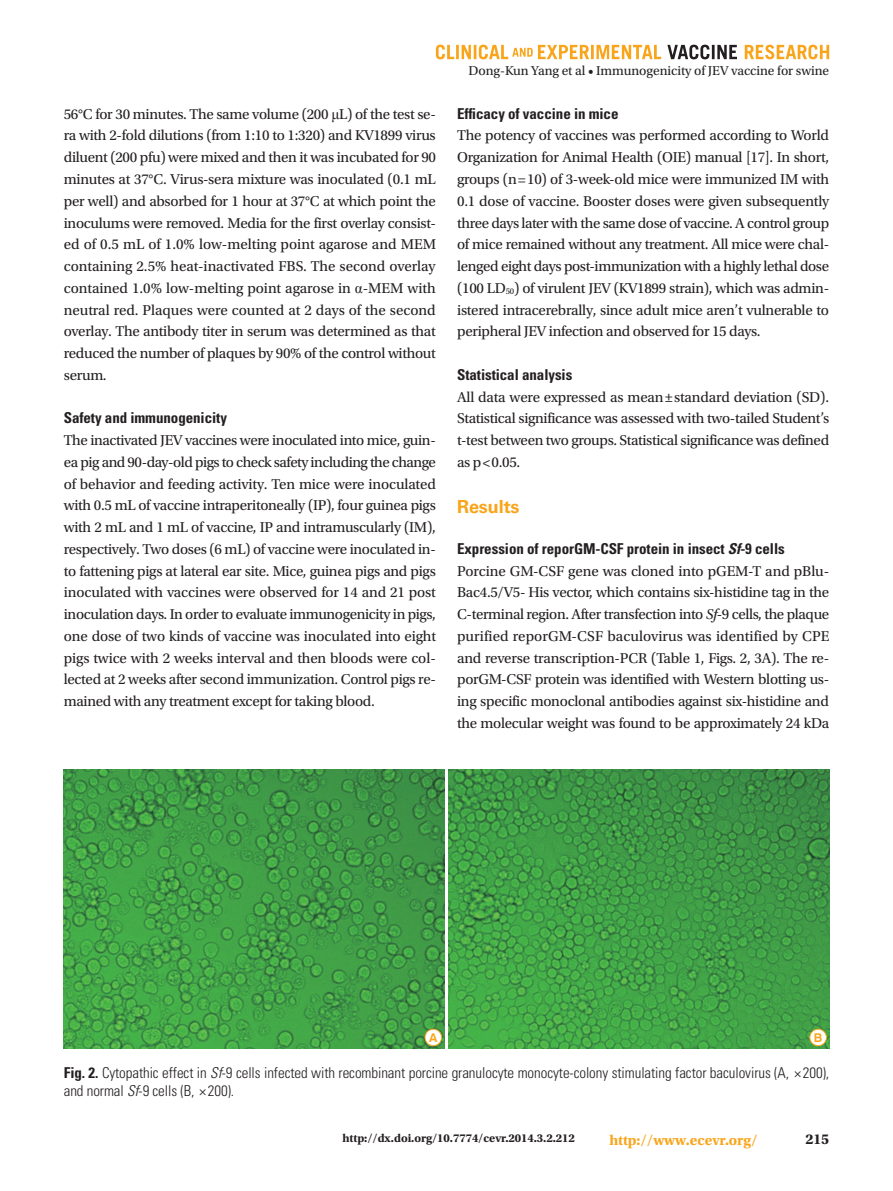
<style>
.page{position:relative;width:893px;height:1191px;background:#fff}
.page>*{position:absolute;margin:0;border:0;box-sizing:border-box;transform-origin:0 0}
.CVER_대제목{font:700 18px "Univers LT Std";letter-spacing:-.005em;color:#f9a51b}
.CVER_본문{font:15px/21.8px "Utopia Std";letter-spacing:-.02em;color:#231f20;text-align:justify}
.CVER_표그림캡션{font:300 condensed 15px/18px "Univers LT Std";letter-spacing:-.005em;color:#231f20}
.CVER_중제목{font:700 condensed 15px "Univers LT Std";letter-spacing:-.005em;color:#231f20}
.t1{font:700 15px "Utopia Std";letter-spacing:-.005em;color:#f9a51b}
.t2{font:700 15px "Utopia Std";color:#231f20}
.t3{font:13.5px "Utopia Std";letter-spacing:-.005em;color:#231f20}
.t4{font:700 12.15px "Swiss 721 BT";color:#f9a51b}
.t5{font:700 12px "Utopia Std";letter-spacing:-.005em;color:#231f20}
.s1{font-family:"Times New Roman"}
.s2{font-size:8.7px}
.s3{font-style:italic}
.s4{font-weight:700}
</style>
<div class="page">
<svg style="left:745px;top:45px;width:84px;height:14px"></svg>
<svg style="left:667px;top:45px;width:70px;height:14px"></svg>
<svg style="left:436px;top:45px;width:225px;height:14px"></svg>
<img style="left:64px;top:770px;width:380px;height:278px">
<img style="left:449px;top:770px;width:380px;height:278px">
<div style="left:425px;top:1029px;width:17px;height:16px;background:#fff;border-radius:50%"></div>
<div style="left:425px;top:1029px;width:17px;height:17px;border:1px solid #f9a51b;border-radius:50%"></div>
<div style="left:810px;top:1029px;width:16px;height:16px;background:#fff;border-radius:50%"></div>
<div style="left:810px;top:1029px;width:17px;height:17px;border:1px solid #f9a51b;border-radius:50%"></div>
<p class="CVER_본문" style="left:64px;top:103px;width:374px">56°C for 30 minutes. The same volume (200 <span class="s1">μ</span>L) of the test se&shy;ra with 2-fold dilutions (from 1:10 to 1:320) and KV1899 virus diluent (200 pfu) were mixed and then it was incubated for 90 minutes at 37°C. Virus-sera mixture was inoculated (0.1 mL per well) and absorbed for 1 hour at 37°C at which point the inoculums were removed. Media for the first overlay consist&shy;ed of 0.5 mL of 1.0% low-melting point agarose and MEM containing 2.5% heat-inactivated FBS. The second overlay contained 1.0% low-melting point agarose in <span class="s1">α</span>-MEM with neutral red. Plaques were counted at 2 days of the second overlay. The antibody titer in serum was determined as that reduced the number of plaques by 90% of the control without serum.</p>
<p class="CVER_중제목" style="left:64px;top:409px;width:165px">Safety and immunogenicity</p>
<p class="CVER_본문" style="left:64px;top:429px;width:374px">The inactivated JEV vaccines were inoculated into mice, guin&shy;ea pig and 90-day-old pigs to check safety including the change of behavior and feeding activity. Ten mice were inoculated with 0.5 mL of vaccine intraperitoneally (IP), four guinea pigs with 2 mL and 1 mL of vaccine, IP and intramuscularly (IM), respectively. Two doses (6 mL) of vaccine were inoculated in&shy;to fattening pigs at lateral ear site. Mice, guinea pigs and pigs inoculated with vaccines were observed for 14 and 21 post inoculation days. In order to evaluate immunogenicity in pigs, one dose of two kinds of vaccine was inoculated into eight pigs twice with 2 weeks interval and then bloods were col&shy;lected at 2 weeks after second immunization. Control pigs re&shy;mained with any treatment except for taking blood.</p>
<p class="t3" style="left:469px;top:63px;width:362px">Dong-Kun Yang et al • Immunogenicity of JEV vaccine for swine</p>
<p class="CVER_중제목" style="left:457px;top:104px;width:163px">Efficacy of vaccine in mice</p>
<p class="CVER_본문" style="left:457px;top:125px;width:374px">The potency of vaccines was performed according to World Organization for Animal Health (OIE) manual [17]. In short, groups (n=10) of 3-week-old mice were immunized IM with 0.1 dose of vaccine. Booster doses were given subsequently three days later with the same dose of vaccine. A control group of mice remained without any treatment. All mice were chal&shy;lenged eight days post-immunization with a highly lethal dose (100 LD<span class="s2">50</span>) of virulent JEV (KV1899 strain), which was admin&shy;istered intracerebrally, since adult mice aren’t vulnerable to peripheral JEV infection and observed for 15 days.</p>
<p class="CVER_중제목" style="left:457px;top:365px;width:117px">Statistical analysis</p>
<p class="CVER_본문" style="left:457px;top:386px;width:374px">All data were expressed as mean±standard deviation (SD).<br>Statistical significance was assessed with two-tailed Student’s t-test between two groups. Statistical significance was defined as p&lt;0.05.</p>
<p class="CVER_대제목" style="left:457px;top:496px;width:64px">Results</p>
<p class="CVER_중제목" style="left:457px;top:539px;width:329px">Expression of reporGM-CSF protein in insect <span class="s3">Sf</span>-9 cells</p>
<p class="CVER_본문" style="left:457px;top:560px;width:374px">Porcine GM-CSF gene was cloned into pGEM-T and pBlu-Bac4.5/V5- His vector, which contains six-histidine tag in the C-terminal region. After transfection into <span class="s3">Sf</span>-9 cells, the plaque purified reporGM-CSF baculovirus was identified by CPE and reverse transcription-PCR (Table 1, Figs. 2, 3A). The re&shy;porGM-CSF protein was identified with Western blotting us&shy;ing specific monoclonal antibodies against six-histidine and the molecular weight was found to be approximately 24 kDa</p>
<p class="t4" style="left:429px;top:1030px;width:10px">A</p>
<p class="t4" style="left:814px;top:1030px;width:10px">B</p>
<p class="CVER_표그림캡션" style="left:64px;top:1063px;width:767px"><span class="s4">Fig. 2.</span> Cytopathic effect in <span class="s3">Sf</span>-9 cells infected with recombinant porcine granulocyte monocyte-colony stimulating factor baculovirus (A, × 200), and normal <span class="s3">Sf</span>-9 cells (B, × 200).</p>
<p class="t5" style="left:342px;top:1131px;width:234px">http://dx.doi.org/10.7774/cevr.2014.3.2.212</p>
<p class="t1" style="left:609px;top:1131px;width:150px">http://www.ecevr.org/</p>
<p class="t2" style="left:805px;top:1130px;width:25px">215</p>
</div>
